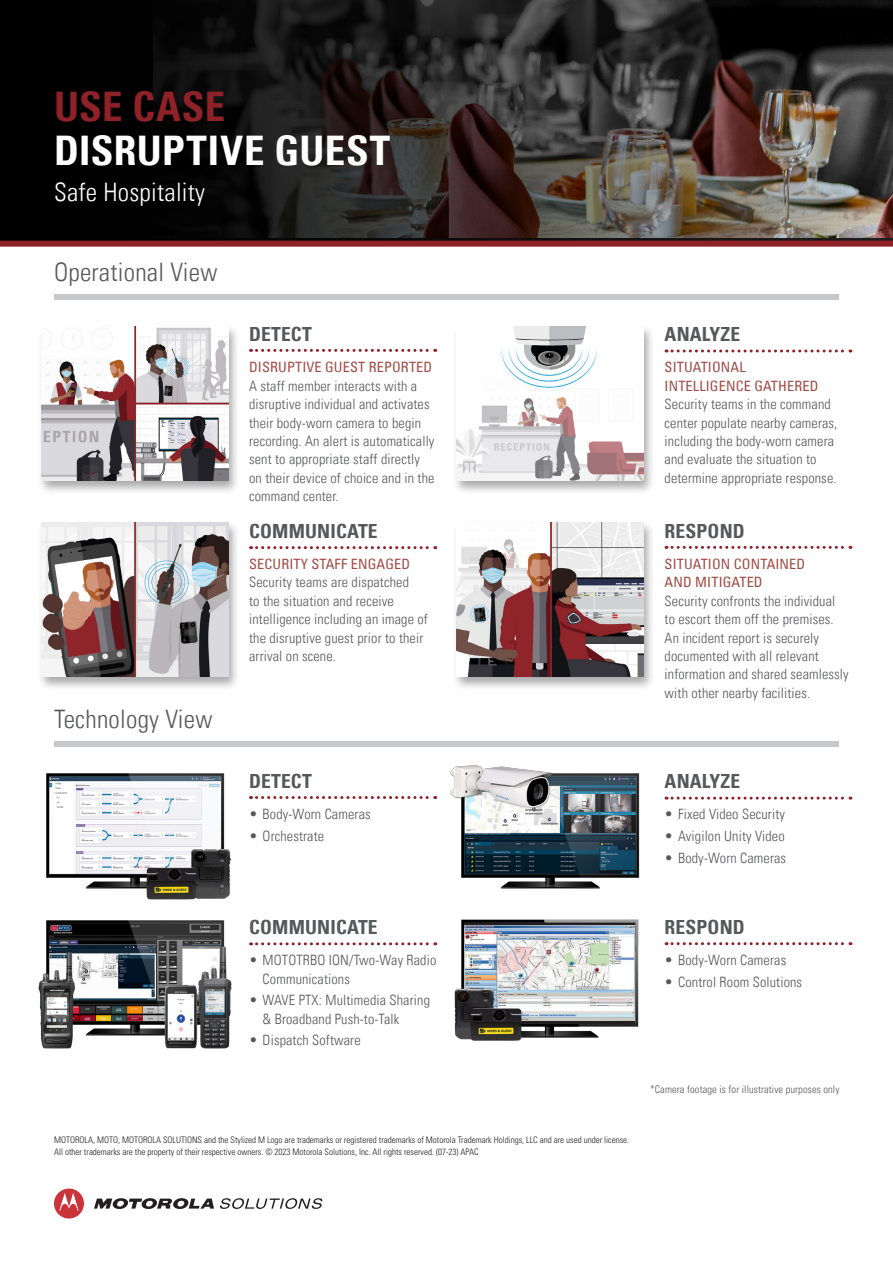
<style>
.page{position:relative;width:893px;height:1263px;background:#fff}
.page>*{position:absolute;margin:0;border:0;box-sizing:border-box;transform-origin:0 0}
.HEADLINE{font:700 condensed 40.8px "Univers LT";letter-spacing:.01em;color:#fff}
.HEADLINE-2{font:700 condensed 40.8px "Univers LT";letter-spacing:.01em;color:#8f2129}
.SUB-HEADER{font:300 condensed 25.5px "Univers LT";letter-spacing:.01em;color:#57585a}
.SUB-HEADER-2{font:300 condensed 25.5px "Univers LT";letter-spacing:.01em;color:#fff}
.CONTENT_HEADER_SML{font:700 condensed 19.5px "Univers LT";letter-spacing:.01em;color:#57585a}
.COPY{font:300 condensed 14.25px/18.3px "Univers LT";letter-spacing:.01em;color:#57585a}
.COPY-2{font:condensed 14.25px/18.3px "Univers LT";letter-spacing:.01em;color:#a04a44}
.t1{font:300 condensed 10.5px "Univers LT";letter-spacing:.01em;color:#57585a}
.t2{font:300 condensed 9px/12.3px "Univers";color:#231f20}
</style>
<div class="page">
<svg style="left:0;top:0;width:893px;height:241px;background:#2b2624"></svg>
<div style="left:0;top:241px;width:893px;height:6px;background:#8f2129"></div>
<div style="left:37px;top:324px;width:204px;height:171px;background:#231f20;opacity:.38"></div>
<img style="left:42px;top:326px;width:187px;height:155px">
<div style="left:37px;top:520px;width:204px;height:171px;background:#231f20;opacity:.38"></div>
<img style="left:42px;top:522px;width:187px;height:155px">
<div style="left:452px;top:324px;width:204px;height:171px;background:#231f20;opacity:.38"></div>
<img style="left:457px;top:326px;width:187px;height:155px">
<div style="left:452px;top:520px;width:204px;height:171px;background:#231f20;opacity:.38"></div>
<img style="left:457px;top:522px;width:187px;height:155px">
<svg style="left:251px;top:349px;width:185px;height:3px"></svg>
<svg style="left:251px;top:546px;width:185px;height:3px"></svg>
<svg style="left:666px;top:349px;width:185px;height:3px"></svg>
<svg style="left:666px;top:546px;width:185px;height:3px"></svg>
<div style="left:54px;top:294px;width:785px;height:6px;background:#c7c8ca"></div>
<div style="left:54px;top:741px;width:785px;height:6px;background:#c7c8ca"></div>
<svg style="left:251px;top:796px;width:185px;height:3px"></svg>
<svg style="left:251px;top:942px;width:185px;height:3px"></svg>
<svg style="left:666px;top:797px;width:185px;height:3px"></svg>
<svg style="left:666px;top:942px;width:185px;height:3px"></svg>
<img style="left:38px;top:773px;width:194px;height:276px">
<img style="left:450px;top:765px;width:190px;height:124px">
<svg style="left:94px;top:1198px;width:120px;height:11px"></svg>
<svg style="left:54px;top:1188px;width:30px;height:30px"></svg>
<svg style="left:220px;top:1198px;width:102px;height:11px"></svg>
<img style="left:461px;top:919px;width:178px;height:119px">
<svg style="left:464px;top:923px;width:171px;height:101px"></svg>
<img style="left:464px;top:926px;width:171px;height:95px">
<img style="left:454px;top:976px;width:58px;height:62px">
<img style="left:458px;top:986px;width:76px;height:55px">
<p class="HEADLINE-2" style="left:54px;top:81px;width:173px">USE CASE</p>
<p class="HEADLINE" style="left:54px;top:125px;width:338px">DISRUPTIVE GUEST</p>
<p class="SUB-HEADER-2" style="left:54px;top:176px;width:153px">Safe Hospitality</p>
<p class="SUB-HEADER" style="left:54px;top:257px;width:165px">Operational View</p>
<p class="CONTENT_HEADER_SML" style="left:249px;top:322px;width:64px">DETECT</p>
<p class="CONTENT_HEADER_SML" style="left:665px;top:322px;width:77px">ANALYZE</p>
<p class="COPY-2" style="left:249px;top:358px;width:185px">DISRUPTIVE GUEST REPORTED</p>
<p class="COPY" style="left:249px;top:376px;width:187px">A staff member interacts with a disruptive individual and activates their body-worn camera to begin recording. An alert is automatically sent to appropriate staff directly on their device of choice and in the command center.</p>
<p class="COPY-2" style="left:665px;top:358px;width:155px">SITUATIONAL<br>INTELLIGENCE GATHERED</p>
<p class="COPY" style="left:665px;top:395px;width:174px">Security teams in the command center populate nearby cameras, including the body-worn camera and evaluate the situation to determine appropriate response.</p>
<p class="CONTENT_HEADER_SML" style="left:249px;top:519px;width:130px">COMMUNICATE</p>
<p class="CONTENT_HEADER_SML" style="left:665px;top:519px;width:82px">RESPOND</p>
<p class="COPY-2" style="left:249px;top:555px;width:163px">SECURITY STAFF ENGAGED</p>
<p class="COPY" style="left:249px;top:573px;width:180px">Security teams are dispatched<br>to the situation and receive intelligence including an image of the disruptive guest prior to their arrival on scene.</p>
<p class="COPY-2" style="left:665px;top:555px;width:142px">SITUATION CONTAINED<br>AND MITIGATED</p>
<p class="COPY" style="left:665px;top:592px;width:186px">Security confronts the individual to escort them off the premises.<br>An incident report is securely documented with all relevant information and shared seamlessly with other nearby facilities.</p>
<p class="SUB-HEADER" style="left:54px;top:704px;width:160px">Technology View</p>
<p class="CONTENT_HEADER_SML" style="left:249px;top:769px;width:64px">DETECT</p>
<p class="CONTENT_HEADER_SML" style="left:665px;top:769px;width:77px">ANALYZE</p>
<p class="COPY" style="left:249px;top:805px;width:123px">• Body-Worn Cameras</p>
<p class="COPY" style="left:249px;top:827px;width:77px">• Orchestrate</p>
<p class="COPY" style="left:665px;top:805px;width:122px">• Fixed Video Security</p>
<p class="COPY" style="left:665px;top:827px;width:122px">• Avigilon Unity Video</p>
<p class="COPY" style="left:665px;top:848px;width:123px">• Body-Worn Cameras</p>
<p class="CONTENT_HEADER_SML" style="left:249px;top:915px;width:130px">COMMUNICATE</p>
<p class="CONTENT_HEADER_SML" style="left:665px;top:915px;width:82px">RESPOND</p>
<p class="COPY" style="left:263px;top:951px;width:175px;text-indent:-14px">• MOTOTRBO ION/Two-Way Radio<br>Communications</p>
<p class="COPY" style="left:263px;top:991px;width:169px;text-indent:-14px">• WAVE PTX: Multimedia Sharing &amp; Broadband Push-to-Talk</p>
<p class="COPY" style="left:249px;top:1031px;width:113px">• Dispatch Software</p>
<p class="COPY" style="left:665px;top:951px;width:123px">• Body-Worn Cameras</p>
<p class="COPY" style="left:665px;top:973px;width:139px">• Control Room Solutions</p>
<p class="t1" style="left:650px;top:1083px;width:191px">*Camera footage is for illustrative purposes only</p>
<p class="t2" style="left:54px;top:1134px;width:577px">MOTOROLA, MOTO, MOTOROLA SOLUTIONS and the Stylized M Logo are trademarks or registered trademarks of Motorola Trademark Holdings, LLC and are used under license.<br>All other trademarks are the property of their respective owners. © 2023 Motorola Solutions, Inc. All rights reserved. (07-23) APAC</p>
</div>
